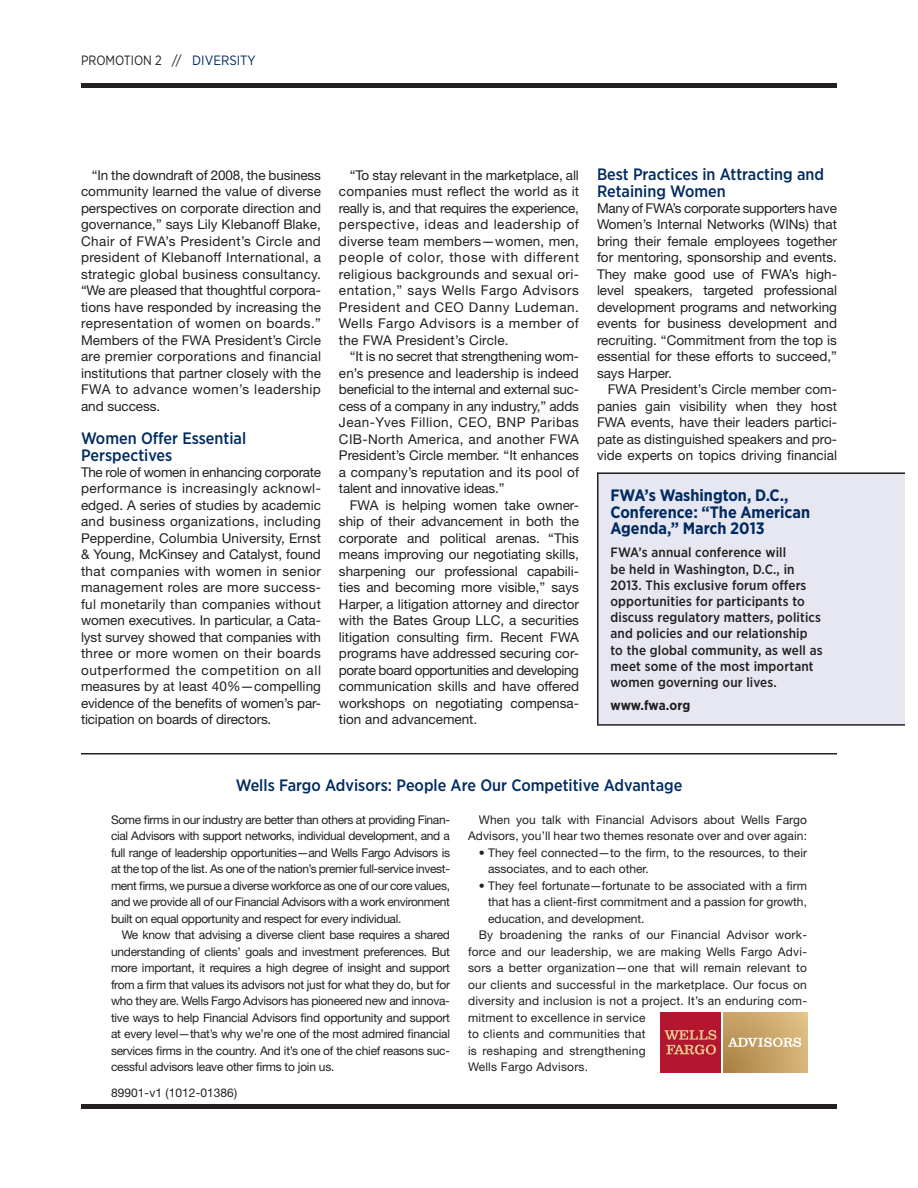
<style>
.page{position:relative;width:918px;height:1188px;background:#fff}
.page>*{position:absolute;margin:0;border:0;box-sizing:border-box;transform-origin:0 0}
.t1{font:500 16.5px/16.5px "Gotham Narrow";color:#002b62}
.t2{font:700 16.5px/16.5px "Gotham Narrow";color:#002b62}
.t3{font:13.5px/16.5px "Helvetica Neue LT Std";color:#231f20;text-align:justify}
.t4{font:500 13.5px/16.2px "Gotham Narrow";letter-spacing:.01em;color:#231f20}
.t5{font:13.5px "Gotham Narrow";color:#231f20;scale:.95 1}
.t6{font:700 13.5px "Gotham Narrow";letter-spacing:-.005em;color:#231f20}
.t7{font:12px/16.5px "Helvetica Neue LT Std";letter-spacing:.01em;color:#231f20;text-align:justify}
.s1{color:#002b62}
</style>
<div class="page">
<hr style="left:81px;top:1105px;width:756px;height:4px;background:#231f20">
<hr style="left:81px;top:753px;width:756px;height:1px;background:#231f20">
<div style="left:661px;top:1012px;width:60px;height:60px;background:#b41630"></div>
<svg style="left:665px;top:1030px;width:52px;height:25px"></svg>
<svg style="left:723px;top:1012px;width:85px;height:60px"></svg>
<svg style="left:728px;top:1038px;width:73px;height:9px"></svg>
<div style="left:597px;top:472px;width:307px;height:253px;background:#e6e7f0"></div>
<hr style="left:597px;top:473px;width:1px;height:252px;background:#231f20">
<hr style="left:597px;top:724px;width:307px;height:2px;background:#231f20">
<hr style="left:597px;top:472px;width:307px;height:2px;background:#231f20">
<div style="left:81px;top:83px;width:756px;height:5px;background:#231f20"></div>
<p class="t5" style="left:81px;top:55px;width:185px">PROMOTION 2 // <span class="s1">DIVERSITY</span></p>
<p class="t3" style="left:81px;top:169px;width:242px;text-indent:11px">“In the downdraft of 2008, the business community learned the value of diverse perspectives on corporate direction and governance,” says Lily Klebanoff Blake, Chair of FWA’s President’s Circle and president of Klebanoff International, a strategic global business consultancy. “We are pleased that thoughtful corpora&shy;tions have responded by increasing the representation of women on boards.” Members of the FWA President’s Circle are premier corporations and financial institutions that partner closely with the FWA to advance women’s leadership and success.</p>
<p class="t1" style="left:81px;top:431px;width:167px">Women Offer Essential<br>Perspectives</p>
<p class="t3" style="left:81px;top:466px;width:242px">The role of women in enhancing corporate performance is increasingly acknowl&shy;edged. A series of studies by academic and business organizations, including Pepperdine, Columbia University, Ernst &amp; Young, McKinsey and Catalyst, found that companies with women in senior management roles are more success&shy;ful monetarily than companies without women executives. In particular, a Cata&shy;lyst survey showed that companies with three or more women on their boards outperformed the competition on all measures by at least 40%—compelling evidence of the benefits of women’s par&shy;ticipation on boards of directors.</p>
<p class="t3" style="left:339px;top:169px;width:242px;text-indent:11px">“To stay relevant in the marketplace, all companies must reflect the world as it really is, and that requires the experience, perspective, ideas and leadership of diverse team members—women, men, people of color, those with different religious backgrounds and sexual ori&shy;entation,” says Wells Fargo Advisors President and CEO Danny Ludeman.<br>Wells Fargo Advisors is a member of the FWA President’s Circle.</p>
<p class="t3" style="left:339px;top:350px;width:242px;text-indent:11px">“It is no secret that strengthening wom&shy;en’s presence and leadership is indeed beneficial to the internal and external suc&shy;cess of a company in any industry,” adds Jean-Yves Fillion, CEO, BNP Paribas CIB-North America, and another FWA President’s Circle member. “It enhances a company’s reputation and its pool of talent and innovative ideas.”</p>
<p class="t3" style="left:339px;top:499px;width:242px;text-indent:11px">FWA is helping women take owner&shy;ship of their advancement in both the corporate and political arenas. “This means improving our negotiating skills, sharpening our professional capabili&shy;ties and becoming more visible,” says Harper, a litigation attorney and director with the Bates Group LLC, a securities litigation consulting firm. Recent FWA programs have addressed securing cor&shy;porate board opportunities and developing communication skills and have offered workshops on negotiating compensa&shy;tion and advancement.</p>
<p class="t1" style="left:597px;top:167px;width:229px">Best Practices in Attracting and<br>Retaining Women</p>
<p class="t3" style="left:597px;top:202px;width:242px">Many of FWA’s corporate supporters have Women’s Internal Networks (WINs) that bring their female employees together for mentoring, sponsorship and events.<br>They make good use of FWA’s high&shy;level speakers, targeted professional development programs and networking events for business development and recruiting. “Commitment from the top is essential for these efforts to succeed,” says Harper.</p>
<p class="t3" style="left:597px;top:383px;width:242px;text-indent:11px">FWA President’s Circle member com&shy;panies gain visibility when they host FWA events, have their leaders partici&shy;pate as distinguished speakers and pro&shy;vide experts on topics driving financial</p>
<p class="t2" style="left:610px;top:489px;width:201px">FWA’s Washington, D.C.,<br>Conference: “The American<br>Agenda,” March 2013</p>
<p class="t4" style="left:610px;top:546px;width:214px">FWA’s annual conference will<br>be held in Washington, D.C., in<br>2013. This exclusive forum offers opportunities for participants to discuss regulatory matters, politics and policies and our relationship to the global community, as well as meet some of the most important women governing our lives.</p>
<p class="t6" style="left:610px;top:700px;width:81px">www.fwa.org</p>
<p class="t1" style="left:236px;top:778px;width:448px">Wells Fargo Advisors: People Are Our Competitive Advantage</p>
<p class="t7" style="left:111px;top:812px;width:341px">Some firms in our industry are better than others at providing Finan&shy;cial Advisors with support networks, individual development, and a full range of leadership opportunities—and Wells Fargo Advisors is at the top of the list. As one of the nation’s premier full-service invest&shy;ment firms, we pursue a diverse workforce as one of our core values, and we provide all of our Financial Advisors with a work environment built on equal opportunity and respect for every individual.</p>
<p class="t7" style="left:111px;top:928px;width:341px;text-indent:11px">We know that advising a diverse client base requires a shared understanding of clients’ goals and investment preferences. But more important, it requires a high degree of insight and support from a firm that values its advisors not just for what they do, but for who they are. Wells Fargo Advisors has pioneered new and innova&shy;tive ways to help Financial Advisors find opportunity and support at every level—that’s why we’re one of the most admired financial services firms in the country. And it’s one of the chief reasons suc&shy;cessful advisors leave other firms to join us.</p>
<p class="t7" style="left:468px;top:812px;width:341px;text-align:right">When you talk with Financial Advisors about Wells Fargo<br>Advisors, you’ll hear two themes resonate over and over again:</p>
<p class="t7" style="left:488px;top:845px;width:320px;text-indent:-9px">• They feel connected—to the firm, to the resources, to their associates, and to each other.</p>
<p class="t7" style="left:479px;top:878px;width:330px">• They feel fortunate—fortunate to be associated with a firm</p>
<p class="t7" style="left:488px;top:895px;width:320px">that has a client-first commitment and a passion for growth,</p>
<p class="t7" style="left:488px;top:911px;width:158px">education, and development.</p>
<p class="t7" style="left:479px;top:928px;width:330px">By broadening the ranks of our Financial Advisor work-</p>
<p class="t7" style="left:468px;top:944px;width:341px">force and our leadership, we are making Wells Fargo Advi-</p>
<p class="t7" style="left:468px;top:961px;width:341px">sors a better organization—one that will remain relevant to</p>
<p class="t7" style="left:468px;top:977px;width:341px">our clients and successful in the marketplace. Our focus on</p>
<p class="t7" style="left:468px;top:994px;width:341px">diversity and inclusion is not a project. It’s an enduring com-</p>
<p class="t7" style="left:468px;top:1010px;width:179px">mitment to excellence in service</p>
<p class="t7" style="left:468px;top:1027px;width:179px">to clients and communities that</p>
<p class="t7" style="left:468px;top:1043px;width:179px">is reshaping and strengthening</p>
<p class="t7" style="left:468px;top:1060px;width:122px">Wells Fargo Advisors.</p>
<p class="t7" style="left:111px;top:1086px;width:128px">89901-v1 (1012-01386)</p>
</div>
